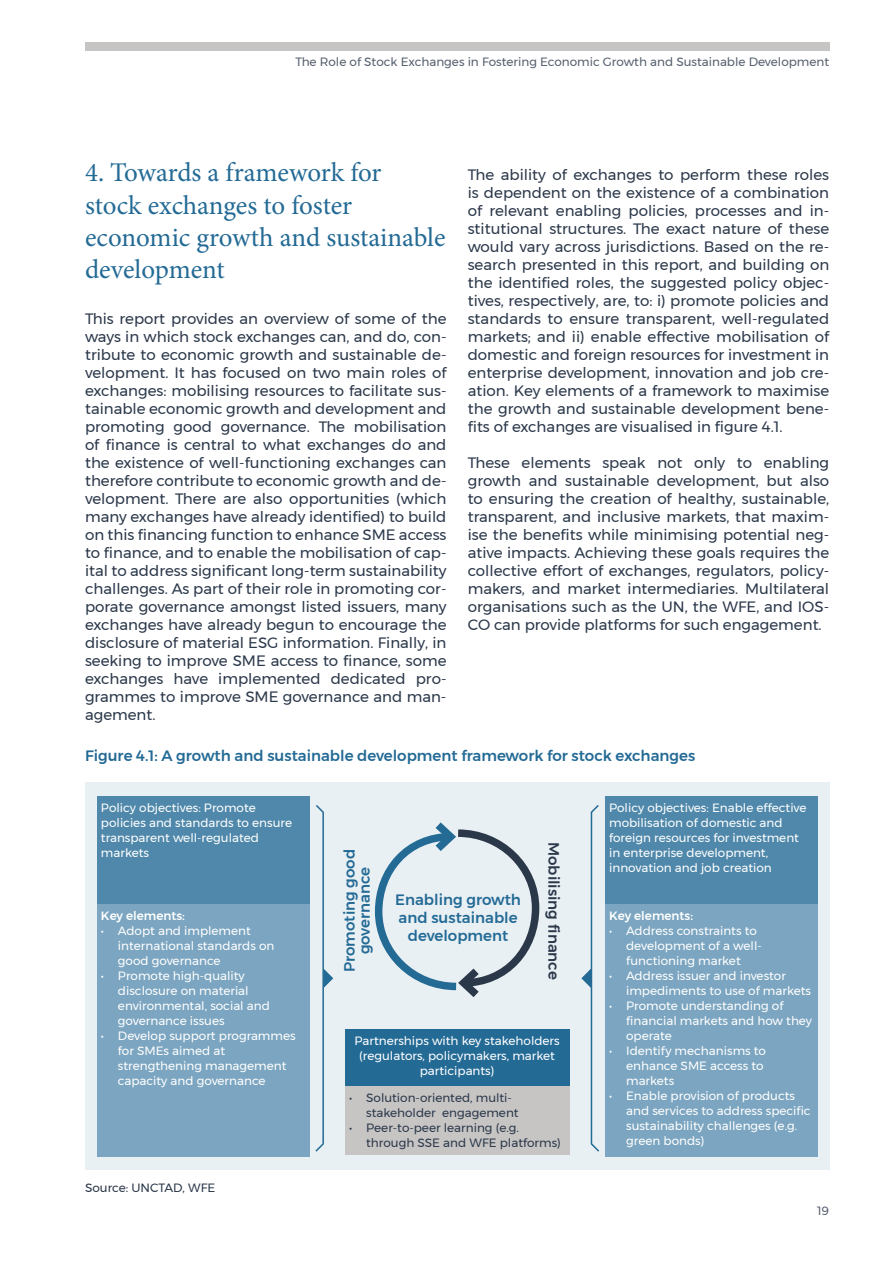
<style>
.page{position:relative;width:893px;height:1263px;background:#fff}
.page>*{position:absolute;margin:0;border:0;box-sizing:border-box;transform-origin:0 0}
.t1{font:27px/32.4px "Minion Pro";letter-spacing:-.005em;color:#236a95}
.t2{font:15px/18px "Montserrat";color:#2b384a;text-align:justify}
.t3{font:500 15px/18px "Montserrat";color:#236a95;text-align:center}
.t4{font:500 15px "Montserrat";color:#2b384a}
.t5{font:12px/15px "Montserrat";color:#fff}
.t6{font:12px/15px "Montserrat";color:#2b384a}
.t7{font:12px "Montserrat";color:#56606e}
.t8{font:500 12px "Montserrat";color:#fff}
</style>
<div class="page">
<div style="left:85px;top:43px;width:744px;height:8px;background:#c7c5c4"></div>
<div style="left:85px;top:782px;width:744px;height:388px;background:#e9f0f4"></div>
<div style="left:97px;top:796px;width:212px;height:108px;background:#4f88aa"></div>
<div style="left:345px;top:1029px;width:224px;height:57px;background:#236a95"></div>
<div style="left:345px;top:1086px;width:224px;height:69px;background:#c7c5c4"></div>
<div style="left:605px;top:796px;width:212px;height:108px;background:#4f88aa"></div>
<div style="left:97px;top:904px;width:212px;height:252px;background:#7ba5c0"></div>
<div style="left:605px;top:904px;width:212px;height:252px;background:#7ba5c0"></div>
<svg style="left:374px;top:822px;width:166px;height:175px"></svg>
<svg style="left:315px;top:805px;width:19px;height:347px"></svg>
<svg style="left:581px;top:805px;width:19px;height:347px"></svg>
<p class="t7" style="left:296px;top:54px;width:535px">The Role of Stock Exchanges in Fostering Economic Growth and Sustainable Development</p>
<h1 class="t1" style="left:85px;top:157px;width:362px">4. Towards a framework for<br>stock exchanges to foster economic growth and sustainable development</h1>
<p class="t2" style="left:85px;top:310px;width:363px">This report provides an overview of some of the ways in which stock exchanges can, and do, con&shy;tribute to economic growth and sustainable de&shy;velopment. It has focused on two main roles of exchanges: mobilising resources to facilitate sus&shy;tainable economic growth and development and promoting good governance. The mobilisation of finance is central to what exchanges do and the existence of well-functioning exchanges can therefore contribute to economic growth and de&shy;velopment. There are also opportunities (which many exchanges have already identified) to build on this financing function to enhance SME access to finance, and to enable the mobilisation of cap&shy;ital to address significant long-term sustainability challenges. As part of their role in promoting cor&shy;porate governance amongst listed issuers, many exchanges have already begun to encourage the disclosure of material ESG information. Finally, in seeking to improve SME access to finance, some exchanges have implemented dedicated pro&shy;grammes to improve SME governance and man&shy;agement.</p>
<p class="t2" style="left:468px;top:166px;width:363px">The ability of exchanges to perform these roles is dependent on the existence of a combination of relevant enabling policies, processes and in&shy;stitutional structures. The exact nature of these would vary across jurisdictions. Based on the re&shy;search presented in this report, and building on the identified roles, the suggested policy objec&shy;tives, respectively, are, to: i) promote policies and standards to ensure transparent, well-regulated markets; and ii) enable effective mobilisation of domestic and foreign resources for investment in enterprise development, innovation and job cre&shy;ation. Key elements of a framework to maximise the growth and sustainable development bene&shy;fits of exchanges are visualised in figure 4.1.</p>
<p class="t2" style="left:468px;top:454px;width:363px">These elements speak not only to enabling growth and sustainable development, but also to ensuring the creation of healthy, sustainable, transparent, and inclusive markets, that maxim&shy;ise the benefits while minimising potential neg&shy;ative impacts. Achieving these goals requires the collective effort of exchanges, regulators, policy&shy;makers, and market intermediaries. Multilateral organisations such as the UN, the WFE, and IOS-CO can provide platforms for such engagement.</p>
<p class="t3" style="left:85px;top:746px;width:612px">Figure 4.1: A growth and sustainable development framework for stock exchanges</p>
<p class="t5" style="left:101px;top:800px;width:193px">Policy objectives: Promote policies and standards to ensure transparent well-regulated markets</p>
<p class="t8" style="left:101px;top:909px;width:85px">Key elements:</p>
<p class="t5" style="left:118px;top:923px;width:158px;text-indent:-17px">• Adopt and implement international standards on good governance</p>
<p class="t5" style="left:118px;top:968px;width:153px;text-indent:-17px">• Promote high-quality disclosure on material environmental, social and governance issues</p>
<p class="t5" style="left:118px;top:1028px;width:179px;text-indent:-17px">• Develop support programmes for SMEs aimed at strengthening management capacity and governance</p>
<p class="t6" style="left:85px;top:1180px;width:132px">Source: UNCTAD, WFE</p>
<p class="t3" style="left:342px;top:972px;width:125px;line-height:15px;rotate:-90deg">Promoting good governance</p>
<p class="t3" style="left:395px;top:891px;width:127px">Enabling growth and sustainable development</p>
<p class="t4" style="left:563px;top:842px;width:139px;rotate:90deg">Mobilising finance</p>
<p class="t5" style="left:354px;top:1033px;width:207px;text-align:center">Partnerships with key stakeholders (regulators, policymakers, market participants)</p>
<p class="t6" style="left:366px;top:1090px;width:154px;text-indent:-17px">• Solution-oriented, multi&shy;stakeholder engagement</p>
<p class="t6" style="left:366px;top:1120px;width:196px;text-indent:-17px">• Peer-to-peer learning (e.g. through SSE and WFE platforms)</p>
<p class="t5" style="left:609px;top:800px;width:199px">Policy objectives: Enable effective mobilisation of domestic and foreign resources for investment in enterprise development, innovation and job creation</p>
<p class="t8" style="left:609px;top:909px;width:85px">Key elements:</p>
<p class="t5" style="left:626px;top:923px;width:137px;text-indent:-17px">• Address constraints to development of a well&shy;functioning market</p>
<p class="t5" style="left:626px;top:968px;width:186px;text-indent:-17px">• Address issuer and investor impediments to use of markets</p>
<p class="t5" style="left:626px;top:998px;width:187px;text-indent:-17px">• Promote understanding of financial markets and how they operate</p>
<p class="t5" style="left:626px;top:1043px;width:141px;text-indent:-17px">• Identify mechanisms to enhance SME access to markets</p>
<p class="t5" style="left:626px;top:1088px;width:186px;text-indent:-17px">• Enable provision of products and services to address specific sustainability challenges (e.g. green bonds)</p>
<p class="t7" style="left:817px;top:1203px;width:14px">19</p>
</div>
